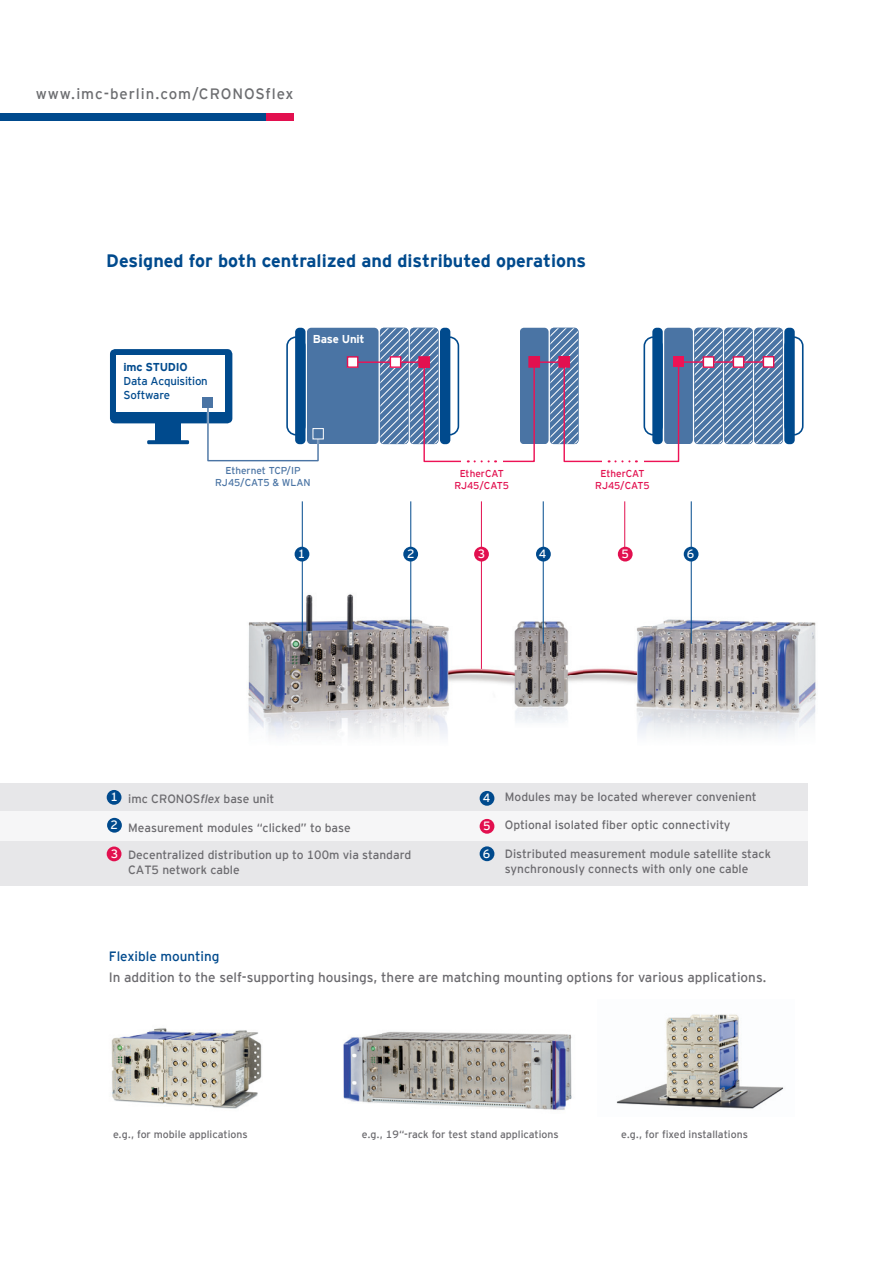
<style>
.page{position:relative;width:893px;height:1263px;background:#fff}
.page>*{position:absolute;margin:0;border:0;box-sizing:border-box;transform-origin:0 0}
.t1{font:700 18px "Interstate";color:#004a8d}
.t2{font:15px "Interstate";letter-spacing:.06em;color:#6c6d70}
.t3{font:13.5px "Interstate";color:#6c6b6f}
.t4{font:13.5px "Interstate";color:#004a8d}
.t5{font:12px/14.4px "Interstate";color:#6c6b6f}
.t6{font:12px "Interstate";color:#fff}
.t7{font:11.4px/13.6px "Interstate";letter-spacing:-.02em;color:#004a8d}
.t8{font:700 11.4px "Interstate";letter-spacing:-.02em;color:#004a8d}
.t9{font:700 11.4px "Interstate";letter-spacing:-.02em;color:#fff}
.t10{font:10.5px "Interstate";color:#6c6b6f}
.t11{font:10.05px/12.1px "Interstate";letter-spacing:-.015em;color:#e2104f;text-align:center}
.t12{font:10.05px/12.1px "Interstate";color:#4a74a4;text-align:center}
.s1{font-style:italic}
</style>
<div class="page">
<div style="left:0;top:783px;width:808px;height:102px;background:#e7e7e9"></div>
<div style="left:0;top:812px;width:808px;height:29px;background:#f6f6f7"></div>
<img style="left:248px;top:579px;width:568px;height:159px">
<hr style="left:302px;top:501px;width:1px;height:143px;background:#004a8d">
<hr style="left:410px;top:501px;width:1px;height:143px;background:#004a8d">
<hr style="left:481px;top:501px;width:1px;height:168px;background:#e2104f">
<hr style="left:624px;top:501px;width:1px;height:54px;background:#e2104f">
<div style="left:295px;top:547px;width:14px;height:14px;background:#004a8d;border-radius:50%"></div>
<div style="left:474px;top:547px;width:15px;height:14px;background:#e2104f;border-radius:50%"></div>
<div style="left:618px;top:547px;width:15px;height:14px;background:#e2104f;border-radius:50%"></div>
<div style="left:107px;top:790px;width:14px;height:15px;background:#004a8d;border-radius:50%"></div>
<div style="left:107px;top:818px;width:15px;height:15px;background:#004a8d;border-radius:50%"></div>
<div style="left:480px;top:791px;width:14px;height:15px;background:#004a8d;border-radius:50%"></div>
<div style="left:480px;top:819px;width:14px;height:15px;background:#e2104f;border-radius:50%"></div>
<div style="left:107px;top:846px;width:14px;height:15px;background:#e2104f;border-radius:50%"></div>
<div style="left:480px;top:846px;width:14px;height:15px;background:#004a8d;border-radius:50%"></div>
<div style="left:784px;top:336px;width:19px;height:99px;border:2px solid #004a8d;border-radius:9px"></div>
<div style="left:784px;top:328px;width:11px;height:116px;background:#004a8d;border-radius:4px"></div>
<div style="left:110px;top:349px;width:122px;height:74px;background:#004a8d;border-radius:5px"></div>
<svg style="left:117px;top:328px;width:666px;height:135px"></svg>
<div style="left:403px;top:547px;width:15px;height:14px;background:#004a8d;border-radius:50%"></div>
<hr style="left:543px;top:501px;width:1px;height:143px;background:#004a8d">
<div style="left:536px;top:547px;width:15px;height:14px;background:#004a8d;border-radius:50%"></div>
<hr style="left:691px;top:501px;width:1px;height:143px;background:#004a8d">
<div style="left:684px;top:547px;width:14px;height:14px;background:#004a8d;border-radius:50%"></div>
<img style="left:111px;top:1028px;width:151px;height:81px">
<img style="left:343px;top:1031px;width:229px;height:79px">
<img style="left:616px;top:1014px;width:168px;height:95px">
<div style="left:0;top:113px;width:270px;height:7px;background:#004a8d"></div>
<div style="left:266px;top:113px;width:28px;height:7px;background:#e2104f"></div>
<p class="t2" style="left:36px;top:86px;width:259px">www.imc-berlin.com/CRONOSflex</p>
<h1 class="t1" style="left:106px;top:251px;width:481px">Designed for both centralized and distributed operations</h1>
<p class="t8" style="left:124px;top:361px;width:66px">imc STUDIO</p>
<p class="t7" style="left:124px;top:374px;width:86px">Data Acquisition<br>Software</p>
<p class="t9" style="left:313px;top:333px;width:53px">Base Unit</p>
<p class="t12" style="left:215px;top:464px;width:97px">Ethernet TCP/IP<br>RJ45/CAT5 &amp; WLAN</p>
<p class="t11" style="left:595px;top:467px;width:56px">EtherCAT<br>RJ45/CAT5</p>
<p class="t11" style="left:454px;top:467px;width:56px">EtherCAT<br>RJ45/CAT5</p>
<p class="t6" style="left:407px;top:547px;width:9px">2</p>
<p class="t6" style="left:539px;top:547px;width:9px">4</p>
<p class="t6" style="left:687px;top:547px;width:9px">6</p>
<p class="t6" style="left:298px;top:547px;width:9px">1</p>
<p class="t6" style="left:478px;top:547px;width:9px">3</p>
<p class="t6" style="left:622px;top:547px;width:9px">5</p>
<p class="t6" style="left:111px;top:790px;width:9px">1</p>
<p class="t6" style="left:111px;top:818px;width:9px">2</p>
<p class="t6" style="left:483px;top:791px;width:9px">4</p>
<p class="t6" style="left:483px;top:819px;width:9px">5</p>
<p class="t5" style="left:128px;top:792px;width:148px">imc CRONOS<span class="s1">flex</span> base unit</p>
<p class="t5" style="left:128px;top:820px;width:224px">Measurement modules “clicked” to base</p>
<p class="t5" style="left:128px;top:848px;width:284px">Decentralized distribution up to 100m via standard<br>CAT5 network cable</p>
<p class="t6" style="left:111px;top:847px;width:9px">3</p>
<p class="t6" style="left:483px;top:847px;width:9px">6</p>
<p class="t5" style="left:505px;top:789px;width:253px">Modules may be located wherever convenient</p>
<p class="t5" style="left:505px;top:818px;width:227px">Optional isolated fiber optic connectivity</p>
<p class="t5" style="left:505px;top:847px;width:268px">Distributed measurement module satellite stack synchronously connects with only one cable</p>
<p class="t4" style="left:109px;top:948px;width:112px">Flexible mounting</p>
<p class="t3" style="left:109px;top:969px;width:659px">In addition to the self-supporting housings, there are matching mounting options for various applications.</p>
<p class="t10" style="left:113px;top:1128px;width:136px">e.g., for mobile applications</p>
<p class="t10" style="left:362px;top:1128px;width:198px">e.g., 19“-rack for test stand applications</p>
<p class="t10" style="left:621px;top:1128px;width:128px">e.g., for fixed installations</p>
</div>
